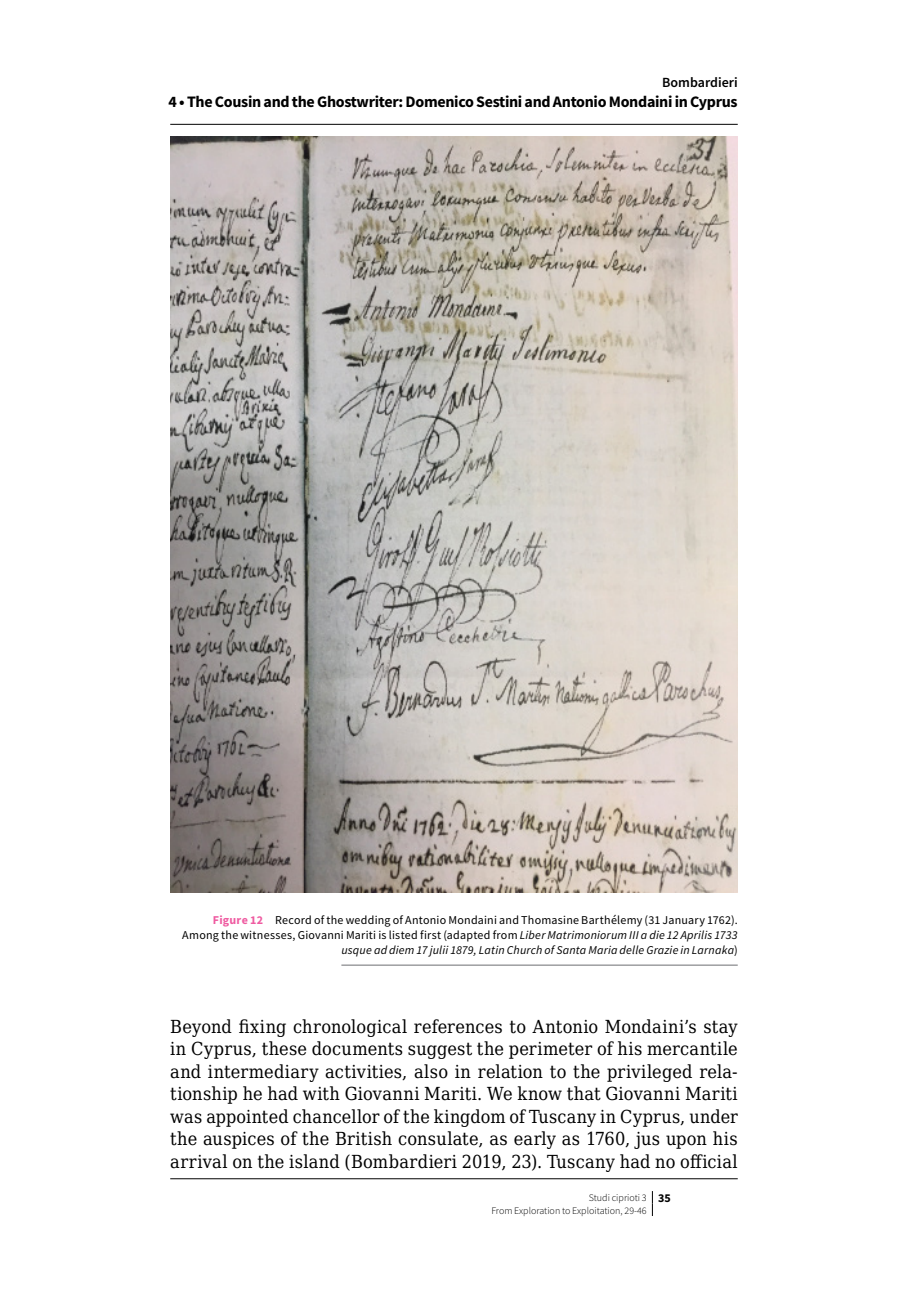
<style>
.page{position:relative;width:908px;height:1304px;background:#fff}
.page>*{position:absolute;margin:0;border:0;box-sizing:border-box;transform-origin:0 0}
.t1{font:18px/22.4px "DejaVu Serif Condensed";letter-spacing:.015em;color:#000;text-align:justify}
.t2{font:700 16px "Source Sans Pro";letter-spacing:-.02em;color:#000}
.t3{font:600 14px "Source Sans Pro";color:#000}
.t4{font:12px/15px "Source Sans Pro";letter-spacing:.02em;color:#000;text-align:right}
.t5{font:300 10px/12.4px "Source Sans Pro";color:#000}
.s1{font-weight:700;color:#ef5ba1}
.s2{font-style:italic}
.s3{font-weight:700;font-size:12px}
</style>
<div class="page">
<svg style="left:651px;top:1191px;width:1px;height:25px"></svg>
<img style="left:170px;top:136px;width:567px;height:756px">
<hr style="left:341px;top:965px;width:396px;height:1px;background:#6d6e71">
<hr style="left:170px;top:124px;width:567px;height:1px;background:#000">
<hr style="left:170px;top:1178px;width:567px;height:1px;background:#000">
<p class="t3" style="left:662px;top:74px;width:77px">Bombardieri</p>
<p class="t2" style="left:168px;top:91px;width:570px">4 • The Cousin and the Ghostwriter: Domenico Sestini and Antonio Mondaini in Cyprus</p>
<p class="t4" style="left:182px;top:912px;width:556px"><span class="s1">Figure 12</span> Record of the wedding of Antonio Mondaini and Thomasine Barthélemy (31 January 1762).<br>Among the witnesses, Giovanni Mariti is listed first (adapted from <span class="s2">Liber Matrimoniorum III a die 12 Aprilis 1733 usque ad diem 17 julii 1879, Latin Church of Santa Maria delle Grazie in Larnaka</span>)</p>
<p class="t1" style="left:170px;top:1015px;width:568px">Beyond fixing chronological references to Antonio Mondaini’s stay in Cyprus, these documents suggest the perimeter of his mercantile and intermediary activities, also in relation to the privileged rela&shy;tionship he had with Giovanni Mariti. We know that Giovanni Mariti was appointed chancellor of the kingdom of Tuscany in Cyprus, under the auspices of the British consulate, as early as 1760, jus upon his arrival on the island (Bombardieri 2019, 23). Tuscany had no official</p>
<p class="t5" style="left:491px;top:1191px;width:181px;text-indent:97px">Studi ciprioti 3 <span class="s3">35<br></span>From Exploration to Exploitation, 29-46</p>
</div>
